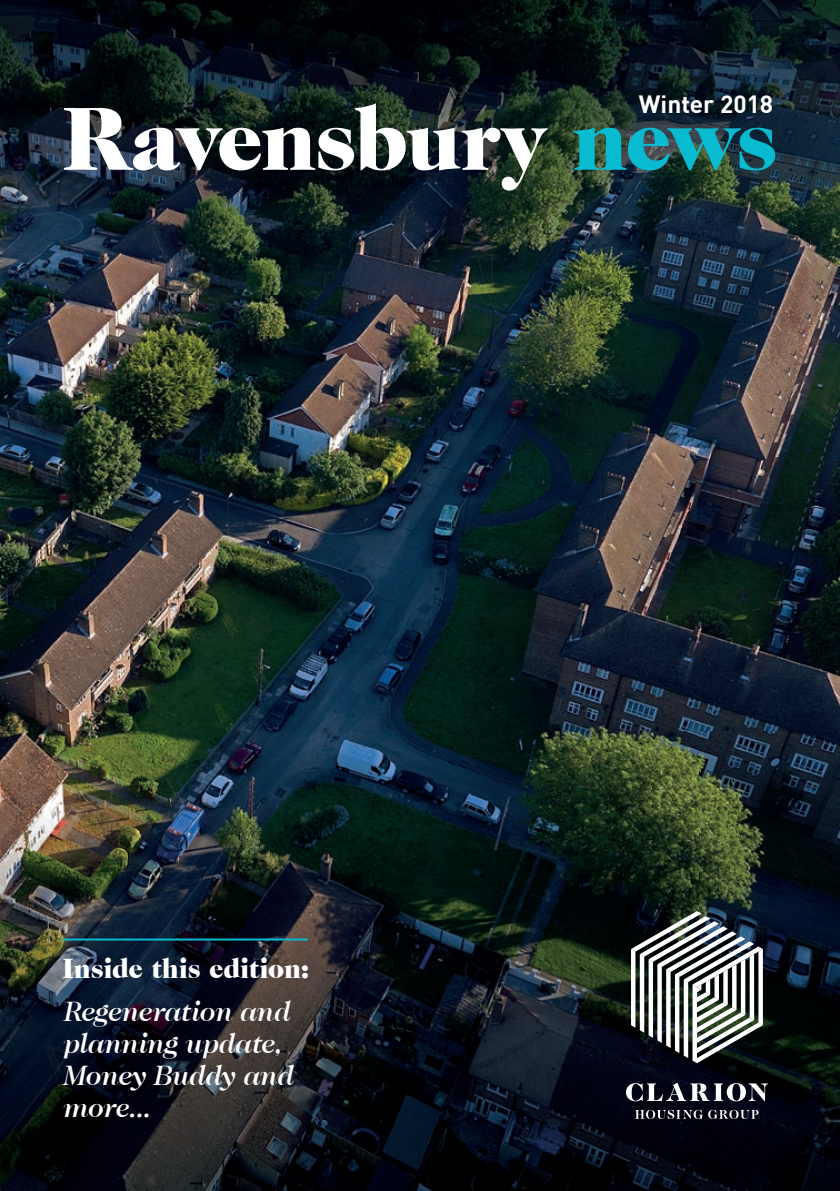
<style>
.page{position:relative;width:840px;height:1191px;background:#fff}
.page>*{position:absolute;margin:0;border:0;box-sizing:border-box;transform-origin:0 0}
.t1{font:900 90.8px "Caslon 224 Std";letter-spacing:-.025em;color:#fff}
.t2{font:italic 500 28px/32px "Caslon 224 Std";letter-spacing:-.005em;color:#fff}
.t3{font:900 28px "Caslon 224 Std";letter-spacing:-.01em;color:#fff}
.t4{font:700 24.4px "DINOT";color:#fff}
.s1{color:#08bbd0}
</style>
<div class="page">
<img style="left:0;top:0;width:839px;height:1191px">
<svg style="left:625px;top:1082px;width:142px;height:19px"></svg>
<svg style="left:635px;top:1109px;width:123px;height:10px"></svg>
<svg style="left:630px;top:911px;width:132px;height:152px"></svg>
<hr style="left:62px;top:938px;width:245px;height:2px;background:#08bbd0">
<p class="t4" style="left:638px;top:85px;width:136px">Winter 2018</p>
<h1 class="t1" style="left:62px;top:86px;width:716px">Ravensbury <span class="s1">news</span></h1>
<p class="t3" style="left:62px;top:952px;width:248px">Inside this edition:</p>
<p class="t2" style="left:62px;top:995px;width:232px">Regeneration and planning update,<br>Money Buddy and more...</p>
</div>
